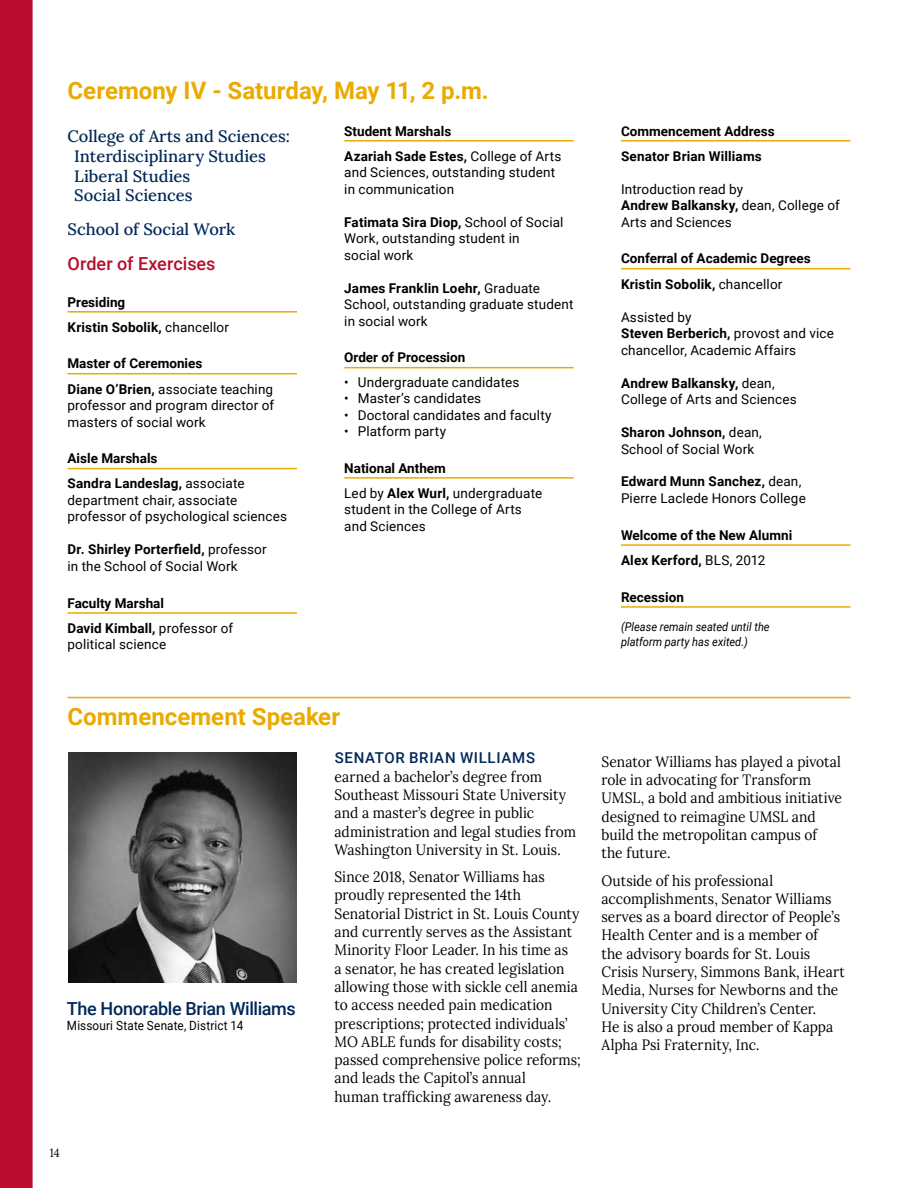
<style>
.page{position:relative;width:918px;height:1188px;background:#fff}
.page>*{position:absolute;margin:0;border:0;box-sizing:border-box;transform-origin:0 0}
.t1{font:700 24px "Roboto";color:#eaab00}
.t2{font:500 18px "Roboto";letter-spacing:-.02em;color:#002858}
.t3{font:500 18px "Roboto";color:#ba0c2f}
.t4{font:500 16.5px/19.8px "Lora";color:#002858}
.t5{font:15px/18.3px "Lora";letter-spacing:.005em;color:#000;scale:.92 1}
.t6{font:500 15px "Roboto";letter-spacing:.05em;color:#002858}
.t7{font:13.5px/16.5px "Roboto";letter-spacing:.01em;color:#000}
.t8{font:700 13.5px/25.2px "Roboto";color:#000}
.t9{font:12.75px "Roboto";letter-spacing:.015em;color:#000;scale:.92 1}
.t10{font:italic 12px/15px "Roboto";color:#000;scale:.92 1}
.t11{font:12px "Lora";color:#000;scale:.9 1}
.s1{font-weight:400}
.s2{font-weight:700}
</style>
<div class="page">
<img style="left:68px;top:753px;width:228px;height:229px">
<div style="left:0;top:0;width:33px;height:1188px;background:#ba0c2f"></div>
<hr style="left:68px;top:697px;width:782px;height:1px;background:#eaab00">
<hr style="left:68px;top:311px;width:229px;height:2px;background:#eaab00">
<hr style="left:68px;top:373px;width:229px;height:1px;background:#eaab00">
<hr style="left:68px;top:468px;width:229px;height:1px;background:#eaab00">
<hr style="left:68px;top:612px;width:229px;height:2px;background:#eaab00">
<hr style="left:344px;top:140px;width:230px;height:2px;background:#eaab00">
<hr style="left:344px;top:367px;width:230px;height:1px;background:#eaab00">
<hr style="left:344px;top:477px;width:230px;height:2px;background:#eaab00">
<hr style="left:621px;top:140px;width:229px;height:2px;background:#eaab00">
<hr style="left:621px;top:268px;width:229px;height:1px;background:#eaab00">
<hr style="left:621px;top:544px;width:229px;height:2px;background:#eaab00">
<hr style="left:621px;top:606px;width:229px;height:2px;background:#eaab00">
<h1 class="t1" style="left:68px;top:74px;width:423px">Ceremony IV - Saturday, May 11, 2 p.m.</h1>
<p class="t8" style="left:344px;top:118px;width:219px">Student Marshals<br>Azariah Sade Estes, <span class="s1">College of Arts</span></p>
<p class="t7" style="left:344px;top:164px;width:213px">and Sciences, outstanding student in communication</p>
<p class="t7" style="left:344px;top:213px;width:221px"><span class="s2">Fatimata Sira Diop,</span> School of Social<br>Work, outstanding student in<br>social work</p>
<p class="t7" style="left:344px;top:279px;width:231px"><span class="s2">James Franklin Loehr,</span> Graduate<br>School, outstanding graduate student in social work</p>
<p class="t8" style="left:344px;top:344px;width:123px">Order of Procession</p>
<p class="t7" style="left:344px;top:374px;width:177px">• Undergraduate candidates</p>
<p class="t7" style="left:344px;top:390px;width:139px">• Master’s candidates</p>
<p class="t7" style="left:344px;top:406px;width:209px">• Doctoral candidates and faculty</p>
<p class="t7" style="left:344px;top:422px;width:103px">• Platform party</p>
<p class="t8" style="left:344px;top:455px;width:200px">National Anthem<br><span class="s1">Led by</span> Alex Wurl, <span class="s1">undergraduate</span></p>
<p class="t7" style="left:344px;top:501px;width:179px">student in the College of Arts and Sciences</p>
<p class="t4" style="left:74px;top:125px;width:217px;text-indent:-7px">College of Arts and Sciences:<br>Interdisciplinary Studies<br>Liberal Studies<br>Social Sciences</p>
<p class="t4" style="left:68px;top:218px;width:169px">School of Social Work</p>
<p class="t3" style="left:68px;top:251px;width:149px">Order of Exercises</p>
<p class="t8" style="left:68px;top:289px;width:163px">Presiding<br>Kristin Sobolik, <span class="s1">chancellor</span></p>
<p class="t8" style="left:68px;top:351px;width:207px">Master of Ceremonies<br>Diane O’Brien, <span class="s1">associate teaching</span></p>
<p class="t7" style="left:68px;top:397px;width:208px">professor and program director of masters of social work</p>
<p class="t8" style="left:68px;top:445px;width:179px">Aisle Marshals<br>Sandra Landeslag, <span class="s1">associate</span></p>
<p class="t7" style="left:68px;top:491px;width:221px">department chair, associate professor of psychological sciences</p>
<p class="t7" style="left:68px;top:541px;width:201px"><span class="s2">Dr. Shirley Porterfield,</span> professor in the School of Social Work</p>
<p class="t8" style="left:68px;top:590px;width:167px">Faculty Marshal<br>David Kimball, <span class="s1">professor of</span></p>
<p class="t7" style="left:68px;top:636px;width:100px">political science</p>
<p class="t8" style="left:621px;top:118px;width:155px">Commencement Address<br>Senator Brian Williams</p>
<p class="t7" style="left:621px;top:180px;width:220px">Introduction read by<br><span class="s2">Andrew Balkansky,</span> dean, College of<br>Arts and Sciences</p>
<p class="t8" style="left:621px;top:245px;width:191px">Conferral of Academic Degrees<br>Kristin Sobolik, <span class="s1">chancellor</span></p>
<p class="t7" style="left:621px;top:308px;width:214px">Assisted by<br><span class="s2">Steven Berberich,</span> provost and vice chancellor, Academic Affairs</p>
<p class="t7" style="left:621px;top:374px;width:177px"><span class="s2">Andrew Balkansky,</span> dean,<br>College of Arts and Sciences</p>
<p class="t7" style="left:621px;top:423px;width:142px"><span class="s2">Sharon Johnson,</span> dean,<br>School of Social Work</p>
<p class="t7" style="left:621px;top:473px;width:186px"><span class="s2">Edward Munn Sanchez,</span> dean,<br>Pierre Laclede Honors College</p>
<p class="t8" style="left:621px;top:522px;width:173px">Welcome of the New Alumni<br>Alex Kerford, <span class="s1">BLS, 2012</span></p>
<p class="t8" style="left:621px;top:584px;width:64px">Recession</p>
<p class="t10" style="left:621px;top:619px;width:163px">(Please remain seated until the platform party has exited.)</p>
<h1 class="t1" style="left:68px;top:700px;width:274px">Commencement Speaker</h1>
<p class="t2" style="left:67px;top:996px;width:230px">The Honorable Brian Williams</p>
<p class="t9" style="left:67px;top:1017px;width:193px">Missouri State Senate, District 14</p>
<p class="t6" style="left:335px;top:747px;width:202px">SENATOR BRIAN WILLIAMS</p>
<p class="t5" style="left:334px;top:766px;width:264px">earned a bachelor’s degree from Southeast Missouri State University and a master’s degree in public administration and legal studies from Washington University in St. Louis.</p>
<p class="t5" style="left:334px;top:867px;width:269px">Since 2018, Senator Williams has proudly represented the 14th Senatorial District in St. Louis County and currently serves as the Assistant Minority Floor Leader. In his time as<br>a senator, he has created legislation allowing those with sickle cell anemia to access needed pain medication prescriptions; protected individuals’ MO ABLE funds for disability costs; passed comprehensive police reforms; and leads the Capitol’s annual<br>human trafficking awareness day.</p>
<p class="t11" style="left:50px;top:1144px;width:12px">14</p>
<p class="t5" style="left:601px;top:751px;width:263px">Senator Williams has played a pivotal role in advocating for Transform<br>UMSL, a bold and ambitious initiative designed to reimagine UMSL and build the metropolitan campus of the future.</p>
<p class="t5" style="left:602px;top:870px;width:266px">Outside of his professional accomplishments, Senator Williams serves as a board director of People’s Health Center and is a member of<br>the advisory boards for St. Louis Crisis Nursery, Simmons Bank, iHeart Media, Nurses for Newborns and the University City Children’s Center.<br>He is also a proud member of Kappa Alpha Psi Fraternity, Inc.</p>
</div>
